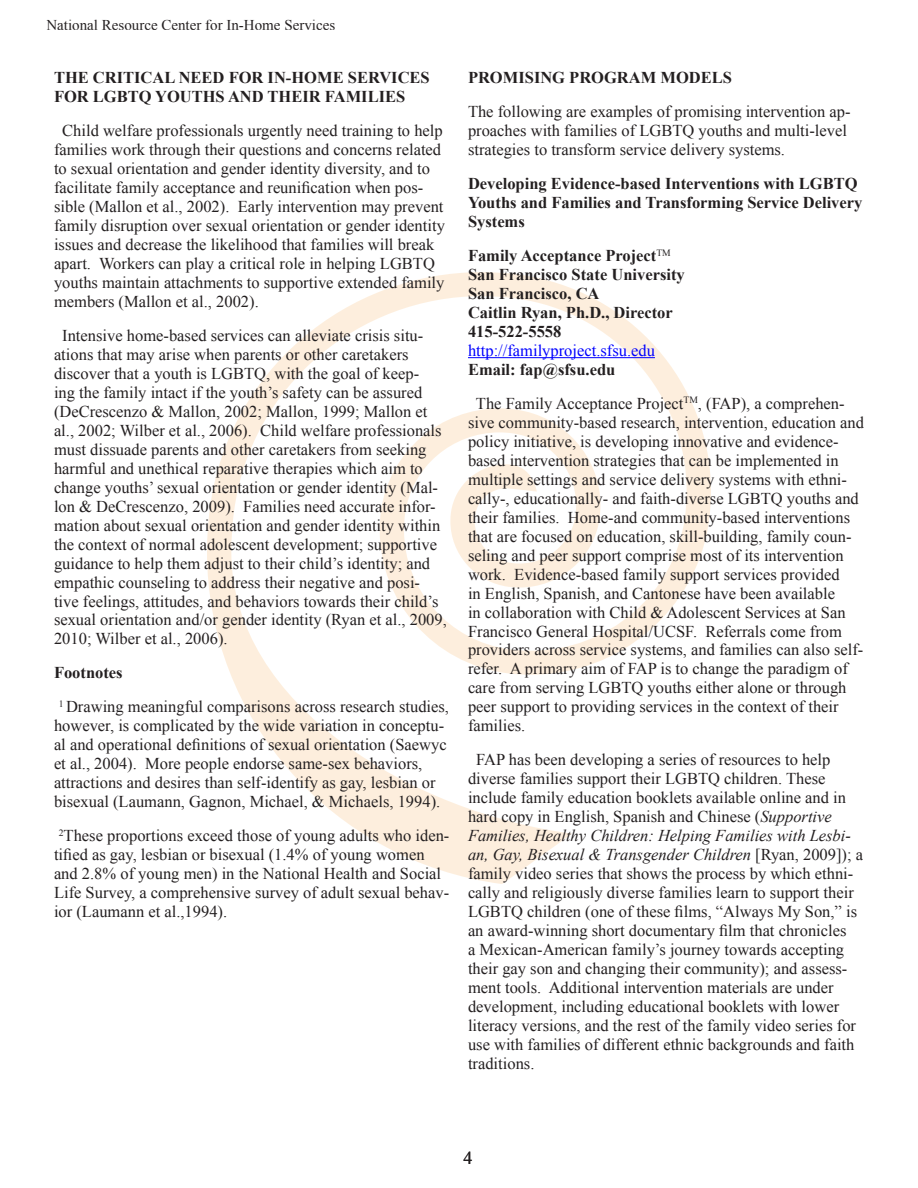
<style>
.page{position:relative;width:918px;height:1188px;background:#fff}
.page>*{position:absolute;margin:0;border:0;box-sizing:border-box;transform-origin:0 0}
.t1{font:18px "Times New Roman";color:#231f20}
.t2{font:16.5px/19px "Times New Roman";color:#231f20}
.t3{font:700 16.5px/19px "Times New Roman";color:#231f20}
.t4{font:15px "Times New Roman";color:#231f20}
.s1{font-weight:400;color:#00f}
.s2{font-style:italic}
</style>
<div class="page">
<svg style="left:207px;top:272px;width:504px;height:612px"></svg>
<hr style="left:468px;top:357px;width:187px;height:1px;background:#00f">
<p class="t4" style="left:46px;top:15px;width:290px">National Resource Center for In-Home Services</p>
<p class="t3" style="left:54px;top:68px;width:377px">THE CRITICAL NEED FOR IN-HOME SERVICES<br>FOR LGBTQ YOUTHS AND THEIR FAMILIES</p>
<p class="t2" style="left:54px;top:121px;width:392px;text-indent:8px">Child welfare professionals urgently need training to help families work through their questions and concerns related to sexual orientation and gender identity diversity, and to facilitate family acceptance and reunification when pos&shy;sible (Mallon et al., 2002). Early intervention may prevent family disruption over sexual orientation or gender identity issues and decrease the likelihood that families will break apart. Workers can play a critical role in helping LGBTQ youths maintain attachments to supportive extended family members (Mallon et al., 2002).</p>
<p class="t2" style="left:54px;top:326px;width:394px;text-indent:8px">Intensive home-based services can alleviate crisis situ&shy;ations that may arise when parents or other caretakers discover that a youth is LGBTQ, with the goal of keep-<br>ing the family intact if the youth’s safety can be assured (DeCrescenzo &amp; Mallon, 2002; Mallon, 1999; Mallon et al., 2002; Wilber et al., 2006). Child welfare professionals must dissuade parents and other caretakers from seeking harmful and unethical reparative therapies which aim to change youths’ sexual orientation or gender identity (Mal&shy;lon &amp; DeCrescenzo, 2009). Families need accurate infor&shy;mation about sexual orientation and gender identity within the context of normal adolescent development; supportive guidance to help them adjust to their child’s identity; and empathic counseling to address their negative and posi&shy;tive feelings, attitudes, and behaviors towards their child’s sexual orientation and/or gender identity (Ryan et al., 2009, 2010; Wilber et al., 2006).</p>
<p class="t3" style="left:54px;top:663px;width:70px">Footnotes</p>
<p class="t2" style="left:54px;top:697px;width:397px"><sup>1</sup> Drawing meaningful comparisons across research studies, however, is complicated by the wide variation in conceptu&shy;al and operational definitions of sexual orientation (Saewyc et al., 2004). More people endorse same-sex behaviors, attractions and desires than self-identify as gay, lesbian or bisexual (Laumann, Gagnon, Michael, &amp; Michaels, 1994).</p>
<p class="t2" style="left:54px;top:826px;width:397px"><sup>2</sup>These proportions exceed those of young adults who iden&shy;tified as gay, lesbian or bisexual (1.4% of young women and 2.8% of young men) in the National Health and Social Life Survey, a comprehensive survey of adult sexual behav&shy;ior (Laumann et al.,1994).</p>
<p class="t3" style="left:468px;top:68px;width:265px">PROMISING PROGRAM MODELS</p>
<p class="t2" style="left:468px;top:102px;width:384px">The following are examples of promising intervention ap&shy;proaches with families of LGBTQ youths and multi-level strategies to transform service delivery systems.</p>
<p class="t3" style="left:468px;top:174px;width:396px">Developing Evidence-based Interventions with LGBTQ<br>Youths and Families and Transforming Service Delivery<br>Systems</p>
<p class="t3" style="left:468px;top:246px;width:218px">Family Acceptance Project<sup>TM<br></sup>San Francisco State University<br>San Francisco, CA<br>Caitlin Ryan, Ph.D., Director<br>415-522-5558 <span class="s1">http://familyproject.sfsu.edu<br></span>Email: fap@sfsu.edu</p>
<p class="t2" style="left:468px;top:394px;width:397px;text-indent:8px">The Family Acceptance Project<sup>TM</sup>, (FAP), a comprehen&shy;sive community-based research, intervention, education and policy initiative, is developing innovative and evidence&shy;based intervention strategies that can be implemented in multiple settings and service delivery systems with ethni&shy;cally-, educationally- and faith-diverse LGBTQ youths and their families. Home-and community-based interventions that are focused on education, skill-building, family coun&shy;seling and peer support comprise most of its intervention work. Evidence-based family support services provided<br>in English, Spanish, and Cantonese have been available<br>in collaboration with Child &amp; Adolescent Services at San Francisco General Hospital/UCSF. Referrals come from providers across service systems, and families can also self&shy;refer. A primary aim of FAP is to change the paradigm of care from serving LGBTQ youths either alone or through peer support to providing services in the context of their families.</p>
<p class="t2" style="left:468px;top:750px;width:397px;text-indent:8px">FAP has been developing a series of resources to help diverse families support their LGBTQ children. These include family education booklets available online and in hard copy in English, Spanish and Chinese (<span class="s2">Supportive Families, Healthy Children: Helping Families with Lesbi&shy;an, Gay, Bisexual &amp; Transgender Children</span> [Ryan, 2009]); a family video series that shows the process by which ethni&shy;cally and religiously diverse families learn to support their LGBTQ children (one of these films, “Always My Son,” is an award-winning short documentary film that chronicles<br>a Mexican-American family’s journey towards accepting their gay son and changing their community); and assess&shy;ment tools. Additional intervention materials are under development, including educational booklets with lower literacy versions, and the rest of the family video series for use with families of different ethnic backgrounds and faith traditions.</p>
<p class="t1" style="left:464px;top:1146px;width:10px">4</p>
</div>
